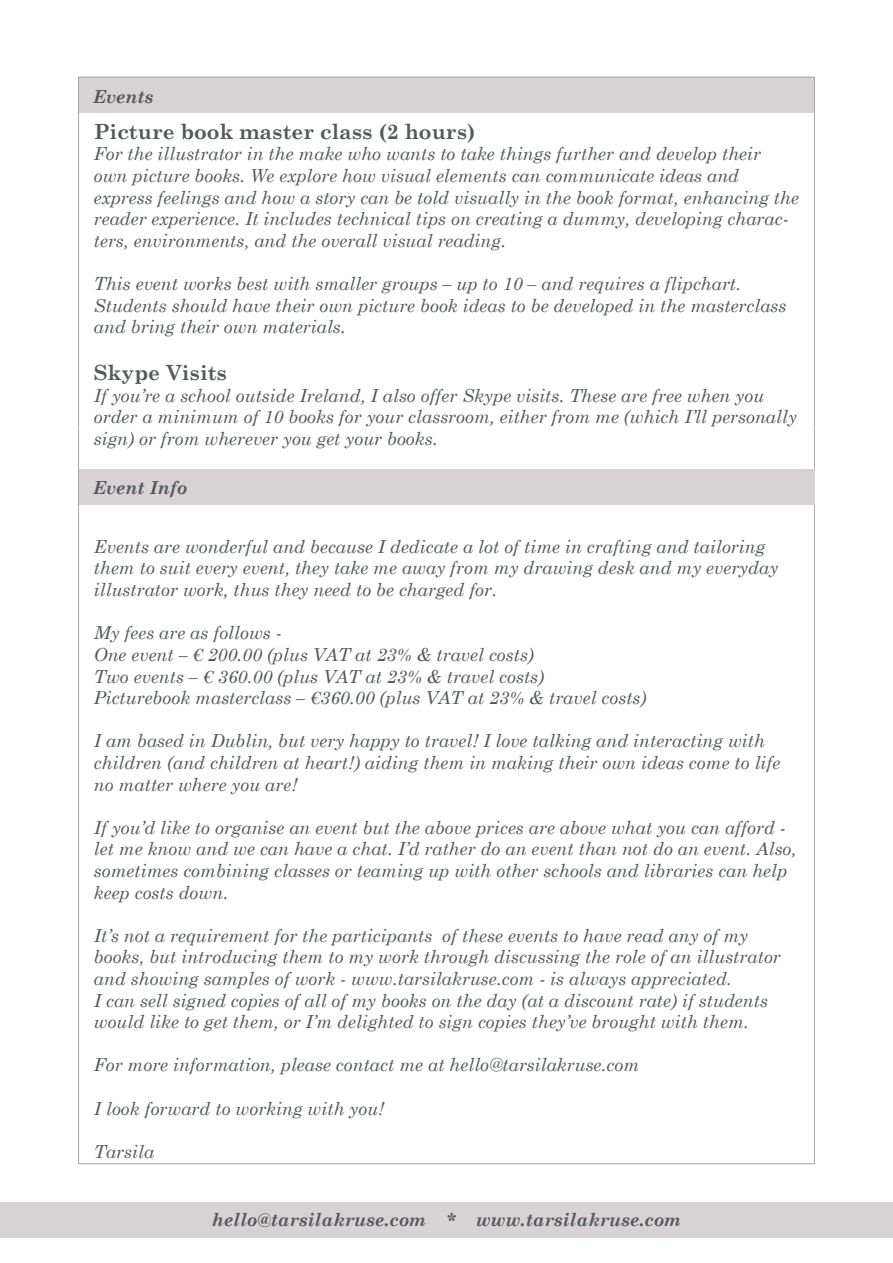
<style>
.page{position:relative;width:893px;height:1263px;background:#fff}
.page>*{position:absolute;margin:0;border:0;box-sizing:border-box;transform-origin:0 0}
.t1{font:700 21px "Century Schoolbook";color:#55595b}
.t2{font:italic 18px/21.6px "Century Schoolbook";color:#55595b}
.t3{font:italic 700 18px "Century Schoolbook";color:#55595b}
</style>
<div class="page">
<div style="left:79px;top:77px;width:735px;height:36px;background:#d7d3d5"></div>
<div style="left:0;top:1202px;width:893px;height:35px;background:#d7d3d5"></div>
<div style="left:79px;top:469px;width:735px;height:35px;background:#d7d3d5"></div>
<p class="t3" style="left:93px;top:85px;width:62px">Events</p>
<p class="t1" style="left:94px;top:119px;width:383px">Picture book master class (2 hours)</p>
<p class="t2" style="left:94px;top:143px;width:707px">For the illustrator in the make who wants to take things further and develop their own picture books. We explore how visual elements can communicate ideas and express feelings and how a story can be told visually in the book format, enhancing the reader experience. It includes technical tips on creating a dummy, developing charac&shy;ters, environments, and the overall visual reading.</p>
<p class="t2" style="left:94px;top:272px;width:694px">This event works best with smaller groups – up to 10 – and requires a flipchart.<br>Students should have their own picture book ideas to be developed in the masterclass and bring their own materials.</p>
<p class="t1" style="left:94px;top:360px;width:135px">Skype Visits</p>
<p class="t2" style="left:94px;top:384px;width:705px">If you’re a school outside Ireland, I also offer Skype visits. These are free when you order a minimum of 10 books for your classroom, either from me (which I’ll personally sign) or from wherever you get your books.</p>
<p class="t3" style="left:93px;top:476px;width:96px">Event Info</p>
<p class="t2" style="left:94px;top:535px;width:686px">Events are wonderful and because I dedicate a lot of time in crafting and tailoring them to suit every event, they take me away from my drawing desk and my everyday illustrator work, thus they need to be charged for.</p>
<p class="t2" style="left:94px;top:622px;width:554px">My fees are as follows -<br>One event – € 200.00 (plus VAT at 23% &amp; travel costs)<br>Two events – € 360.00 (plus VAT at 23% &amp; travel costs)<br>Picturebook masterclass – €360.00 (plus VAT at 23% &amp; travel costs)</p>
<p class="t2" style="left:94px;top:730px;width:688px">I am based in Dublin, but very happy to travel! I love talking and interacting with children (and children at heart!) aiding them in making their own ideas come to life no matter where you are!</p>
<p class="t2" style="left:94px;top:816px;width:704px">If you’d like to organise an event but the above prices are above what you can afford - let me know and we can have a chat. I’d rather do an event than not do an event. Also, sometimes combining classes or teaming up with other schools and libraries can help keep costs down.</p>
<p class="t2" style="left:94px;top:924px;width:688px">It’s not a requirement for the participants of these events to have read any of my books, but introducing them to my work through discussing the role of an illustrator and showing samples of work - www.tarsilakruse.com - is always appreciated.<br>I can sell signed copies of all of my books on the day (at a discount rate) if students would like to get them, or I’m delighted to sign copies they’ve brought with them.</p>
<p class="t2" style="left:94px;top:1054px;width:547px">For more information, please contact me at hello@tarsilakruse.com</p>
<p class="t2" style="left:94px;top:1097px;width:292px">I look forward to working with you!</p>
<p class="t2" style="left:94px;top:1140px;width:62px">Tarsila</p>
<p class="t3" style="left:212px;top:1208px;width:471px">hello@tarsilakruse.com * www.tarsilakruse.com</p>
</div>
